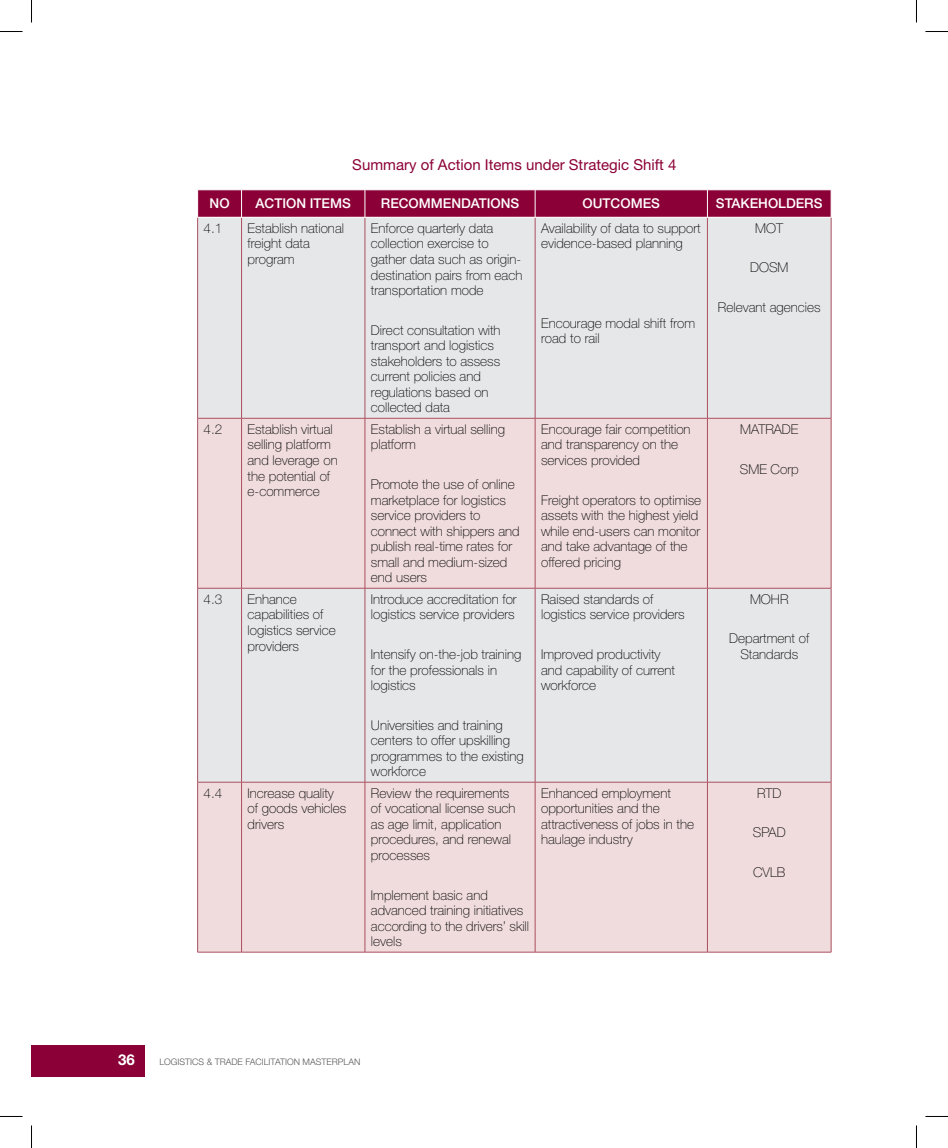
<style>
.page{position:relative;width:948px;height:1148px;background:#fff}
.page>*{position:absolute;margin:0;border:0;box-sizing:border-box;transform-origin:0 0}
.t1{font:15px "Helvetica Neue LT Std";color:#8b0036}
.t2{font:700 15px "Helvetica Neue LT Std";color:#fff}
.t3{font:100 13.5px/15.6px "Helvetica Neue LT Std";color:#000}
.t4{font:500 13.5px "Helvetica Neue LT Std";color:#fff}
.t5{font:300 9px "Helvetica Neue LT Std";color:#58595b}
</style>
<div class="page">
<div style="left:32px;top:1045px;width:112px;height:31px;background:#8b0036"></div>
<div style="left:198px;top:218px;width:632px;height:200px;background:#e6e7e8"></div>
<svg style="left:198px;top:419px;width:632px;height:532px;background:#ecdfdf"></svg>
<hr style="left:197px;top:217px;width:1px;height:201px;background:#ab4f60">
<hr style="left:241px;top:217px;width:1px;height:201px;background:#ab4f60">
<hr style="left:364px;top:217px;width:1px;height:201px;background:#ab4f60">
<hr style="left:535px;top:217px;width:1px;height:201px;background:#ab4f60">
<hr style="left:707px;top:217px;width:1px;height:201px;background:#ab4f60">
<hr style="left:830px;top:217px;width:1px;height:201px;background:#ab4f60">
<hr style="left:197px;top:418px;width:44px;height:1px;background:#ab4f60">
<hr style="left:197px;top:418px;width:1px;height:170px;background:#ab4f60">
<hr style="left:241px;top:418px;width:124px;height:1px;background:#ab4f60">
<hr style="left:241px;top:418px;width:1px;height:170px;background:#ab4f60">
<hr style="left:365px;top:418px;width:170px;height:1px;background:#ab4f60">
<hr style="left:364px;top:418px;width:1px;height:170px;background:#ab4f60">
<hr style="left:535px;top:418px;width:172px;height:1px;background:#ab4f60">
<hr style="left:535px;top:418px;width:1px;height:170px;background:#ab4f60">
<hr style="left:707px;top:418px;width:124px;height:1px;background:#ab4f60">
<hr style="left:707px;top:418px;width:1px;height:170px;background:#ab4f60">
<hr style="left:830px;top:418px;width:1px;height:170px;background:#ab4f60">
<hr style="left:197px;top:588px;width:44px;height:1px;background:#ab4f60">
<hr style="left:197px;top:588px;width:1px;height:194px;background:#ab4f60">
<hr style="left:241px;top:588px;width:124px;height:1px;background:#ab4f60">
<hr style="left:241px;top:588px;width:1px;height:194px;background:#ab4f60">
<hr style="left:365px;top:588px;width:170px;height:1px;background:#ab4f60">
<hr style="left:364px;top:588px;width:1px;height:194px;background:#ab4f60">
<hr style="left:535px;top:588px;width:172px;height:1px;background:#ab4f60">
<hr style="left:535px;top:588px;width:1px;height:194px;background:#ab4f60">
<hr style="left:707px;top:588px;width:124px;height:1px;background:#ab4f60">
<hr style="left:707px;top:588px;width:1px;height:194px;background:#ab4f60">
<hr style="left:830px;top:588px;width:1px;height:194px;background:#ab4f60">
<hr style="left:197px;top:781px;width:44px;height:1px;background:#ab4f60">
<hr style="left:197px;top:782px;width:1px;height:169px;background:#ab4f60">
<hr style="left:241px;top:781px;width:124px;height:1px;background:#ab4f60">
<hr style="left:241px;top:782px;width:1px;height:169px;background:#ab4f60">
<hr style="left:365px;top:781px;width:170px;height:1px;background:#ab4f60">
<hr style="left:364px;top:782px;width:1px;height:169px;background:#ab4f60">
<hr style="left:535px;top:781px;width:172px;height:1px;background:#ab4f60">
<hr style="left:535px;top:782px;width:1px;height:169px;background:#ab4f60">
<hr style="left:707px;top:781px;width:124px;height:1px;background:#ab4f60">
<hr style="left:707px;top:782px;width:1px;height:169px;background:#ab4f60">
<hr style="left:830px;top:782px;width:1px;height:169px;background:#ab4f60">
<hr style="left:197px;top:951px;width:44px;height:1px;background:#ab4f60">
<hr style="left:241px;top:951px;width:124px;height:1px;background:#ab4f60">
<hr style="left:365px;top:951px;width:170px;height:1px;background:#ab4f60">
<hr style="left:535px;top:951px;width:172px;height:1px;background:#ab4f60">
<hr style="left:707px;top:951px;width:124px;height:1px;background:#ab4f60">
<svg style="left:197px;top:190px;width:634px;height:27px;background:#8e073c"></svg>
<hr style="left:197px;top:217px;width:44px;height:1px;background:#fff">
<hr style="left:241px;top:217px;width:124px;height:1px;background:#fff">
<hr style="left:535px;top:217px;width:172px;height:1px;background:#fff">
<hr style="left:707px;top:217px;width:124px;height:1px;background:#fff">
<svg style="left:0;top:31px;width:22px;height:1px"></svg>
<svg style="left:925px;top:31px;width:22px;height:1px"></svg>
<svg style="left:31px;top:0;width:1px;height:23px"></svg>
<svg style="left:31px;top:1125px;width:1px;height:22px"></svg>
<svg style="left:916px;top:0;width:1px;height:23px"></svg>
<svg style="left:916px;top:1125px;width:1px;height:22px"></svg>
<p class="t1" style="left:352px;top:155px;width:325px">Summary of Action Items under Strategic Shift 4</p>
<p class="t4" style="left:209px;top:195px;width:22px">NO</p>
<p class="t4" style="left:255px;top:195px;width:97px">ACTION ITEMS</p>
<p class="t4" style="left:381px;top:195px;width:140px">RECOMMENDATIONS</p>
<p class="t4" style="left:582px;top:195px;width:79px">OUTCOMES</p>
<p class="t4" style="left:716px;top:195px;width:108px">STAKEHOLDERS</p>
<p class="t3" style="left:204px;top:220px;width:20px">4.1</p>
<p class="t3" style="left:247px;top:220px;width:98px">Establish national freight data program</p>
<p class="t3" style="left:371px;top:220px;width:153px">Enforce quarterly data collection exercise to gather data such as origin&shy;destination pairs from each transportation mode</p>
<p class="t3" style="left:371px;top:322px;width:131px">Direct consultation with transport and logistics stakeholders to assess current policies and regulations based on collected data</p>
<p class="t3" style="left:755px;top:220px;width:29px">MOT</p>
<p class="t3" style="left:750px;top:260px;width:40px">DOSM</p>
<p class="t3" style="left:718px;top:299px;width:104px">Relevant agencies</p>
<p class="t3" style="left:541px;top:220px;width:161px">Availability of data to support evidence-based planning</p>
<p class="t3" style="left:541px;top:315px;width:155px">Encourage modal shift from road to rail</p>
<p class="t3" style="left:204px;top:421px;width:20px">4.2</p>
<p class="t3" style="left:247px;top:421px;width:92px">Establish virtual selling platform and leverage on the potential of e-commerce</p>
<p class="t3" style="left:371px;top:421px;width:135px">Establish a virtual selling platform</p>
<p class="t3" style="left:371px;top:476px;width:150px">Promote the use of online marketplace for logistics service providers to connect with shippers and publish real-time rates for small and medium-sized end users</p>
<p class="t3" style="left:204px;top:591px;width:20px">4.3</p>
<p class="t3" style="left:247px;top:591px;width:90px">Enhance capabilities of logistics service providers</p>
<p class="t3" style="left:371px;top:591px;width:147px">Introduce accreditation for logistics service providers</p>
<p class="t3" style="left:371px;top:646px;width:152px">Intensify on-the-job training for the professionals in logistics</p>
<p class="t3" style="left:371px;top:717px;width:154px">Universities and training centers to offer upskilling programmes to the existing workforce</p>
<p class="t3" style="left:204px;top:785px;width:20px">4.4</p>
<p class="t3" style="left:247px;top:785px;width:100px">Increase quality of goods vehicles drivers</p>
<p class="t3" style="left:371px;top:785px;width:146px">Review the requirements of vocational license such as age limit, application procedures, and renewal processes</p>
<p class="t3" style="left:371px;top:886px;width:160px">Implement basic and advanced training initiatives according to the drivers’ skill levels</p>
<p class="t3" style="left:541px;top:421px;width:151px">Encourage fair competition and transparency on the services provided</p>
<p class="t3" style="left:541px;top:492px;width:162px">Freight operators to optimise assets with the highest yield while end-users can monitor and take advantage of the offered pricing</p>
<p class="t3" style="left:541px;top:591px;width:145px">Raised standards of logistics service providers</p>
<p class="t3" style="left:541px;top:646px;width:135px">Improved productivity and capability of current workforce</p>
<p class="t3" style="left:740px;top:421px;width:60px">MATRADE</p>
<p class="t3" style="left:739px;top:461px;width:60px">SME Corp</p>
<p class="t3" style="left:750px;top:591px;width:40px">MOHR</p>
<p class="t3" style="left:729px;top:630px;width:82px;text-align:center">Department of<br>Standards</p>
<p class="t3" style="left:541px;top:785px;width:154px">Enhanced employment opportunities and the attractiveness of jobs in the haulage industry</p>
<p class="t3" style="left:757px;top:785px;width:26px">RTD</p>
<p class="t3" style="left:752px;top:824px;width:34px">SPAD</p>
<p class="t3" style="left:753px;top:864px;width:34px">CVLB</p>
<p class="t2" style="left:118px;top:1050px;width:18px">36</p>
<p class="t5" style="left:159px;top:1055px;width:202px">LOGISTICS &amp; TRADE FACILITATION MASTERPLAN</p>
</div>
